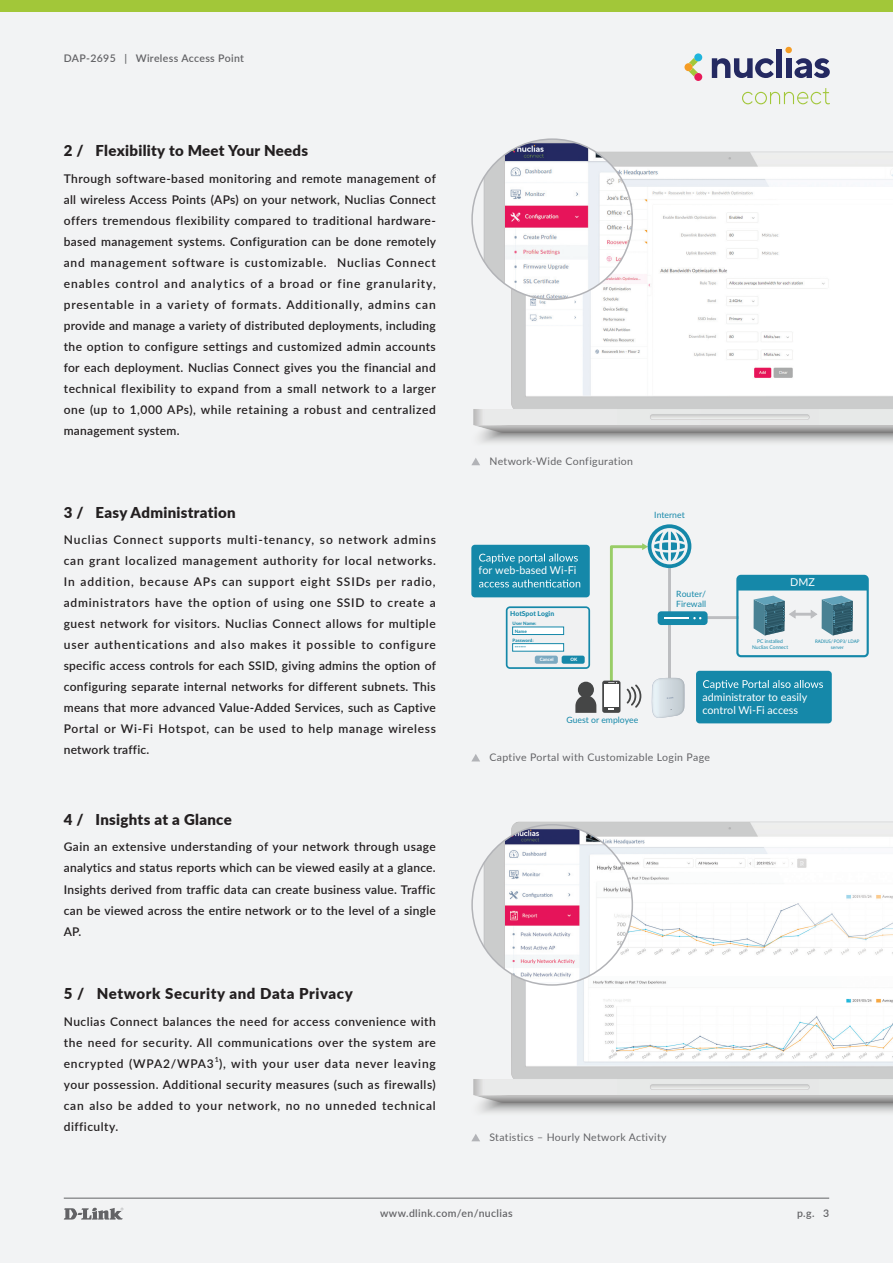
<style>
.page{position:relative;width:893px;height:1263px;background:#f2f3f4}
.page>*{position:absolute;margin:0;border:0;box-sizing:border-box;transform-origin:0 0}
.t1{font:900 15px "Lato";letter-spacing:.02em;color:#231f20}
.t2{font:900 15px "Lato";letter-spacing:.04em;color:#231f20}
.t3{font:600 12px/21px "Lato";letter-spacing:.05em;color:#231f20;text-align:justify}
.t4{font:10.8px/12.9px "Lato";color:#fff}
.t5{font:10.5px "Lato";letter-spacing:.035em;color:#636366}
.t6{font:600 10.5px "Lato";letter-spacing:.035em;color:#636366}
.t7{font:8.7px/10.4px "Lato";color:#1588a9}
.t8{font:600 7.05px "Lato";color:#231f20}
.t9{font:800 6.75px "Lato";color:#1588a9}
.t10{font:5.1px/6px "Lato";color:#1588a9;text-align:center}
.t11{font:5.1px/6px "Myriad Pro";color:#1588a9;text-align:center}
.t12{font:800 4.5px "Lato";color:#1588a9}
.t13{font:800 4.5px "Lato";color:#fff}
.t14{font:4.5px "Myriad Pro";color:#1588a9}
</style>
<div class="page">
<hr style="left:64px;top:1198px;width:765px;height:1px;background:#636366">
<svg style="left:64px;top:1207px;width:59px;height:12px"></svg>
<div style="left:0;top:0;width:893px;height:11px;background:#a2c739"></div>
<svg style="left:684px;top:53px;width:18px;height:28px"></svg>
<svg style="left:712px;top:58px;width:62px;height:20px"></svg>
<div style="left:776px;top:50px;width:5px;height:28px;background:#242961"></div>
<svg style="left:785px;top:46px;width:45px;height:32px"></svg>
<svg style="left:742px;top:88px;width:88px;height:16px"></svg>
<img style="left:473px;top:141px;width:420px;height:302px">
<img style="left:473px;top:821px;width:420px;height:292px">
<img style="left:472px;top:139px;width:160px;height:160px;border-radius:80px">
<img style="left:472px;top:825px;width:160px;height:160px;border-radius:80px">
<div style="left:471px;top:545px;width:119px;height:52px;background:#1588a9;border-radius:4px"></div>
<svg style="left:479px;top:553px;width:99px;height:10px"></svg>
<svg style="left:479px;top:579px;width:101px;height:8px"></svg>
<div style="left:696px;top:671px;width:136px;height:52px;background:#1588a9;border-radius:4px"></div>
<svg style="left:575px;top:696px;width:21px;height:17px"></svg>
<div style="left:578px;top:682px;width:16px;height:16px;background:#454646;border-radius:50%"></div>
<div style="left:602px;top:681px;width:18px;height:32px;background:#454646;border-radius:2px"></div>
<div style="left:604px;top:684px;width:15px;height:23px;background:#fff"></div>
<svg style="left:608px;top:524px;width:260px;height:194px"></svg>
<svg style="left:506px;top:606px;width:84px;height:63px"></svg>
<div style="left:512px;top:627px;width:52px;height:8px;background:#fff;border:1px solid #1588a9"></div>
<div style="left:512px;top:643px;width:52px;height:8px;background:#fff;border:1px solid #1588a9"></div>
<div style="left:535px;top:656px;width:23px;height:8px;background:#7ba9c1;border-radius:2px"></div>
<div style="left:562px;top:656px;width:23px;height:8px;background:#1588a9;border-radius:2px"></div>
<svg style="left:471px;top:458px;width:9px;height:7px"></svg>
<svg style="left:472px;top:754px;width:8px;height:7px"></svg>
<svg style="left:471px;top:1134px;width:9px;height:7px"></svg>
<p class="t6" style="left:64px;top:51px;width:182px">DAP-2695 | Wireless Access Point</p>
<p class="t1" style="left:64px;top:140px;width:246px">2 / Flexibility to Meet Your Needs</p>
<p class="t3" style="left:64px;top:168px;width:374px">Through software-based monitoring and remote management of all wireless Access Points (APs) on your network, Nuclias Connect offers tremendous flexibility compared to traditional hardware&shy;based management systems. Configuration can be done remotely and management software is customizable. Nuclias Connect enables control and analytics of a broad or fine granularity, presentable in a variety of formats. Additionally, admins can provide and manage a variety of distributed deployments, including the option to configure settings and customized admin accounts for each deployment. Nuclias Connect gives you the financial and technical flexibility to expand from a small network to a larger one (up to 1,000 APs), while retaining a robust and centralized management system.</p>
<p class="t1" style="left:64px;top:501px;width:173px">3 / Easy Administration</p>
<p class="t3" style="left:64px;top:529px;width:374px">Nuclias Connect supports multi-tenancy, so network admins can grant localized management authority for local networks.<br>In addition, because APs can support eight SSIDs per radio, administrators have the option of using one SSID to create a guest network for visitors. Nuclias Connect allows for multiple user authentications and also makes it possible to configure specific access controls for each SSID, giving admins the option of configuring separate internal networks for different subnets. This means that more advanced Value-Added Services, such as Captive Portal or Wi-Fi Hotspot, can be used to help manage wireless network traffic.</p>
<p class="t1" style="left:64px;top:808px;width:170px">4 / Insights at a Glance</p>
<p class="t3" style="left:64px;top:836px;width:373px">Gain an extensive understanding of your network through usage analytics and status reports which can be viewed easily at a glance.<br>Insights derived from traffic data can create business value. Traffic can be viewed across the entire network or to the level of a single AP.</p>
<p class="t2" style="left:64px;top:982px;width:291px">5 / Network Security and Data Privacy</p>
<p class="t3" style="left:64px;top:1010px;width:374px">Nuclias Connect balances the need for access convenience with the need for security. All communications over the system are encrypted (WPA2/WPA3 ), with your user data never leaving</p>
<p class="t8" style="left:215px;top:1054px;width:6px">1</p>
<p class="t3" style="left:64px;top:1073px;width:374px">your possession. Additional security measures (such as firewalls) can also be added to your network, no no unneded technical difficulty.</p>
<p class="t5" style="left:489px;top:454px;width:145px">Network-Wide Configuration</p>
<p class="t7" style="left:654px;top:509px;width:32px">Internet</p>
<p class="t4" style="left:479px;top:564px;width:99px">for web-based Wi-Fi</p>
<p class="t9" style="left:510px;top:608px;width:46px">HotSpot Login</p>
<p class="t12" style="left:513px;top:620px;width:25px">User Name:</p>
<p class="t12" style="left:513px;top:637px;width:22px">Password:</p>
<p class="t12" style="left:515px;top:628px;width:14px">Name</p>
<p class="t14" style="left:515px;top:645px;width:13px">******</p>
<p class="t13" style="left:540px;top:656px;width:15px">Cancel</p>
<p class="t13" style="left:570px;top:656px;width:8px">OK</p>
<p class="t7" style="left:566px;top:714px;width:73px">Guest or employee</p>
<p class="t7" style="left:676px;top:588px;width:31px">Router/<br>Firewall</p>
<p class="t4" style="left:790px;top:576px;width:26px">DMZ</p>
<p class="t10" style="left:752px;top:638px;width:38px">PC installed<br>Nuclias Connect</p>
<p class="t11" style="left:815px;top:638px;width:46px">RADIUS/ POP3/ LDAP server</p>
<p class="t4" style="left:702px;top:690px;width:106px">administrator to easily control Wi-Fi access</p>
<p class="t5" style="left:489px;top:750px;width:222px">Captive Portal with Customizable Login Page</p>
<p class="t5" style="left:489px;top:1130px;width:179px">Statistics – Hourly Network Activity</p>
<p class="t6" style="left:380px;top:1205px;width:134px">www.dlink.com/en/nuclias</p>
<p class="t6" style="left:797px;top:1205px;width:34px">p.g. 3</p>
</div>
